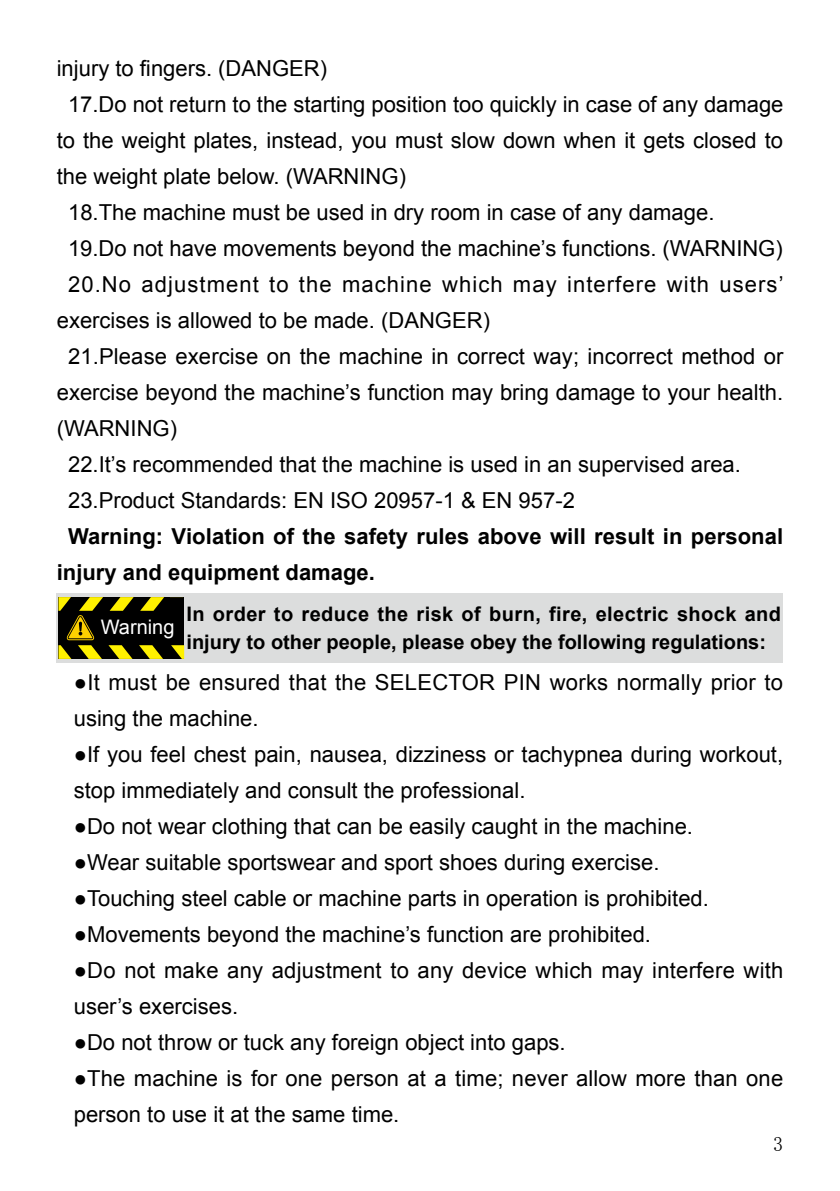
<style>
.page{position:relative;width:840px;height:1191px;background:#fff}
.page>*{position:absolute;margin:0;border:0;box-sizing:border-box;transform-origin:0 0}
.t1{font:22px/36px "Arial";color:#000}
.t2{font:700 22px/36px "Arial";letter-spacing:.005em;color:#000}
.t3{font:22px "Arial";letter-spacing:.05em;color:#000}
.t4{font:700 20px/28px "Arial";color:#000}
.t5{font:20px "Arial";color:#fff}
.t6{font:20px "Sim Sun";color:#000}
</style>
<div class="page">
<div style="left:57px;top:592px;width:725px;height:70px;background:#dcdddd"></div>
<div style="left:58px;top:597px;width:126px;height:62px;background:#000"></div>
<svg style="left:171px;top:645px;width:13px;height:14px"></svg>
<svg style="left:170px;top:597px;width:13px;height:1px"></svg>
<svg style="left:58px;top:597px;width:106px;height:62px"></svg>
<p class="t1" style="left:57px;top:50px;width:272px">injury to fingers. (DANGER)</p>
<p class="t1" style="left:68px;top:86px;width:716px">17.Do not return to the starting position too quickly in case of any damage</p>
<p class="t1" style="left:57px;top:122px;width:727px">to the weight plates, instead, you must slow down when it gets closed to</p>
<p class="t1" style="left:57px;top:158px;width:350px">the weight plate below. (WARNING)</p>
<p class="t1" style="left:68px;top:194px;width:647px">18.The machine must be used in dry room in case of any damage.</p>
<p class="t1" style="left:68px;top:230px;width:715px">19.Do not have movements beyond the machine’s functions. (WARNING)</p>
<p class="t3" style="left:68px;top:269px;width:716px">20.No adjustment to the machine which may interfere with users’</p>
<p class="t1" style="left:57px;top:302px;width:434px">exercises is allowed to be made. (DANGER)</p>
<p class="t1" style="left:68px;top:338px;width:716px">21.Please exercise on the machine in correct way; incorrect method or</p>
<p class="t1" style="left:57px;top:374px;width:727px">exercise beyond the machine’s function may bring damage to your health.</p>
<p class="t1" style="left:57px;top:410px;width:122px">(WARNING)</p>
<p class="t1" style="left:68px;top:446px;width:674px">22.It’s recommended that the machine is used in an supervised area.</p>
<p class="t1" style="left:68px;top:482px;width:508px">23.Product Standards: EN ISO 20957-1 &amp; EN 957-2</p>
<p class="t2" style="left:57px;top:518px;width:727px;text-indent:11px">Warning: Violation of the safety rules above will result in personal injury and equipment damage.</p>
<p class="t5" style="left:101px;top:614px;width:75px">Warning</p>
<p class="t4" style="left:186px;top:600px;width:596px">In order to reduce the risk of burn, fire, electric shock and injury to other people, please obey the following regulations:</p>
<p class="t1" style="left:74px;top:664px;width:710px">●It must be ensured that the SELECTOR PIN works normally prior to using the machine.</p>
<p class="t1" style="left:74px;top:736px;width:710px">●If you feel chest pain, nausea, dizziness or tachypnea during workout, stop immediately and consult the professional.</p>
<p class="t1" style="left:74px;top:808px;width:620px">●Do not wear clothing that can be easily caught in the machine.</p>
<p class="t1" style="left:74px;top:844px;width:587px">●Wear suitable sportswear and sport shoes during exercise.</p>
<p class="t1" style="left:74px;top:880px;width:636px">●Touching steel cable or machine parts in operation is prohibited.</p>
<p class="t1" style="left:74px;top:916px;width:578px">●Movements beyond the machine’s function are prohibited.</p>
<p class="t1" style="left:74px;top:952px;width:710px">●Do not make any adjustment to any device which may interfere with user’s exercises.</p>
<p class="t1" style="left:74px;top:1024px;width:493px">●Do not throw or tuck any foreign object into gaps.</p>
<p class="t1" style="left:74px;top:1060px;width:710px">●The machine is for one person at a time; never allow more than one person to use it at the same time.</p>
<p class="t6" style="left:772px;top:1134px;width:11px">3</p>
</div>
